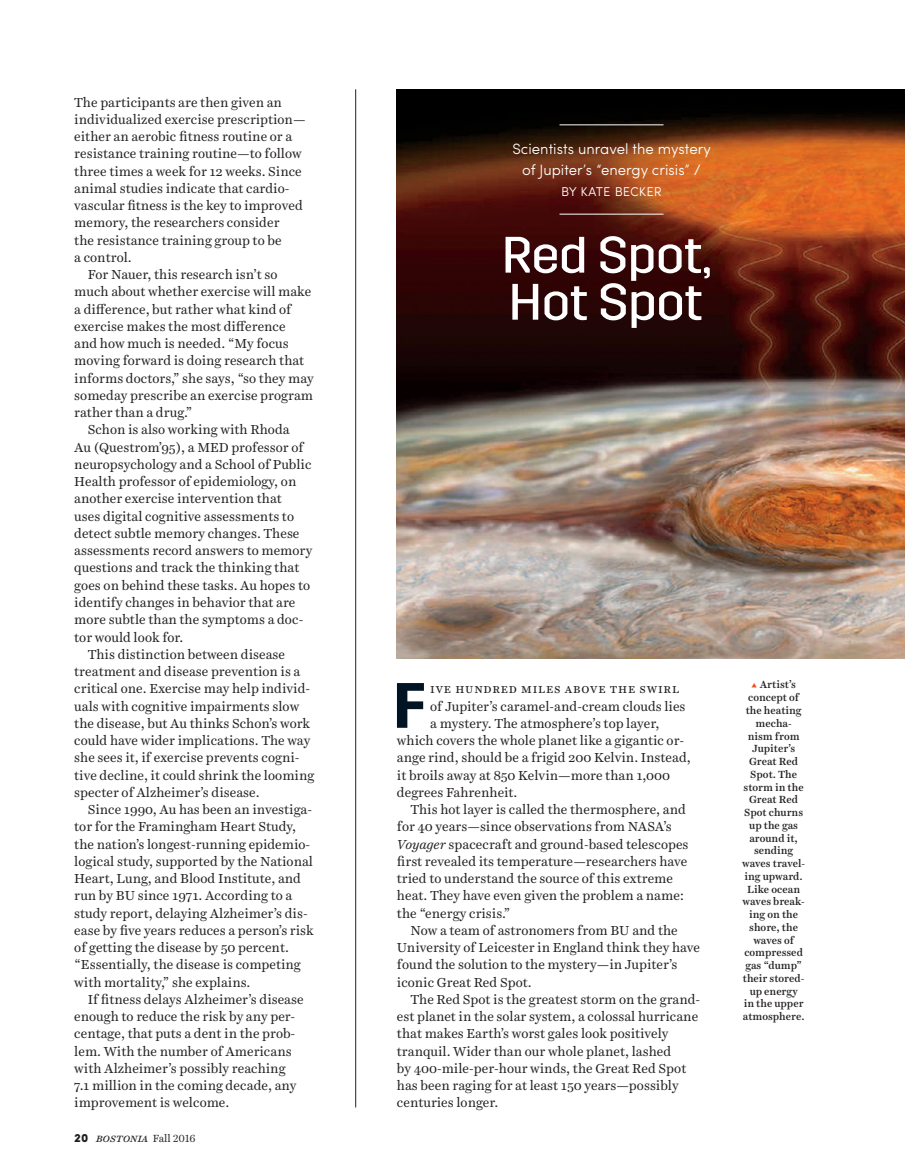
<style>
.page{position:relative;width:905px;height:1175px;background:#fff}
.page>*{position:absolute;margin:0;border:0;box-sizing:border-box;transform-origin:0 0}
.t1{font:600 63.9px "Trim";color:#001423}
.t2{font:51.15px/47.1px "Trim";color:#fff}
.t3{font:300 15px/21px "Sofia Pro";color:#fff;text-align:center}
.t4{font:13.2px "Harriet Text";color:#231f20}
.t5{font:13.2px "Harriet Text";letter-spacing:.06em;color:#231f20}
.t6{font:italic 12px "Harriet Text";color:#231f20}
.t7{font:500 10.5px/12.8px "Harriet Text";color:#231f20;text-align:center}
.s1{font-family:"Sofia Pro";font-weight:900;font-style:normal}
.s2{font-style:normal;font-size:10.5px}
.s3{font-style:italic}
.s4{color:#f04e23}
</style>
<div class="page">
<img style="left:397px;top:89px;width:507px;height:569px">
<hr style="left:559px;top:124px;width:104px;height:1px;background:#fff">
<hr style="left:559px;top:214px;width:104px;height:1px;background:#fff">
<hr style="left:355px;top:89px;width:1px;height:1018px;background:#231f20">
<p class="t4" style="left:74px;top:96px;width:209px">The participants are then given an</p>
<p class="t4" style="left:74px;top:113px;width:233px">individualized exercise prescription—</p>
<p class="t4" style="left:74px;top:131px;width:219px">either an aerobic fitness routine or a</p>
<p class="t4" style="left:74px;top:148px;width:229px">resistance training routine—to follow</p>
<p class="t4" style="left:74px;top:165px;width:229px">three times a week for 12 weeks. Since</p>
<p class="t4" style="left:74px;top:182px;width:217px">animal studies indicate that cardio-</p>
<p class="t4" style="left:74px;top:200px;width:230px">vascular fitness is the key to improved</p>
<p class="t4" style="left:74px;top:217px;width:207px">memory, the researchers consider</p>
<p class="t4" style="left:74px;top:234px;width:209px">the resistance training group to be</p>
<p class="t4" style="left:74px;top:251px;width:59px">a control.</p>
<p class="t4" style="left:88px;top:269px;width:191px">For Nauer, this research isn’t so</p>
<p class="t4" style="left:74px;top:286px;width:238px">much about whether exercise will make</p>
<p class="t4" style="left:74px;top:303px;width:219px">a difference, but rather what kind of</p>
<p class="t4" style="left:74px;top:320px;width:213px">exercise makes the most difference</p>
<p class="t4" style="left:74px;top:338px;width:216px">and how much is needed. “My focus</p>
<p class="t4" style="left:74px;top:355px;width:231px">moving forward is doing research that</p>
<p class="t4" style="left:74px;top:372px;width:241px">informs doctors,” she says, “so they may</p>
<p class="t4" style="left:74px;top:389px;width:240px">someday prescribe an exercise program</p>
<p class="t4" style="left:74px;top:407px;width:120px">rather than a drug.”</p>
<p class="t4" style="left:88px;top:424px;width:203px">Schon is also working with Rhoda</p>
<p class="t4" style="left:74px;top:441px;width:231px">Au (Questrom’95), a MED professor of</p>
<p class="t4" style="left:74px;top:458px;width:239px">neuropsychology and a School of Public</p>
<p class="t4" style="left:74px;top:476px;width:223px">Health professor of epidemiology, on</p>
<p class="t4" style="left:74px;top:493px;width:209px">another exercise intervention that</p>
<p class="t4" style="left:74px;top:510px;width:221px">uses digital cognitive assessments to</p>
<p class="t4" style="left:74px;top:527px;width:227px">detect subtle memory changes. These</p>
<p class="t4" style="left:74px;top:545px;width:240px">assessments record answers to memory</p>
<p class="t4" style="left:74px;top:562px;width:226px">questions and track the thinking that</p>
<p class="t4" style="left:74px;top:579px;width:237px">goes on behind these tasks. Au hopes to</p>
<p class="t4" style="left:74px;top:596px;width:223px">identify changes in behavior that are</p>
<p class="t4" style="left:74px;top:614px;width:230px">more subtle than the symptoms a doc-</p>
<p class="t4" style="left:74px;top:631px;width:111px">tor would look for.</p>
<p class="t4" style="left:88px;top:648px;width:199px">This distinction between disease</p>
<p class="t4" style="left:74px;top:665px;width:228px">treatment and disease prevention is a</p>
<p class="t4" style="left:74px;top:683px;width:237px">critical one. Exercise may help individ-</p>
<p class="t4" style="left:74px;top:700px;width:226px">uals with cognitive impairments slow</p>
<p class="t4" style="left:74px;top:717px;width:237px">the disease, but Au thinks Schon’s work</p>
<p class="t4" style="left:74px;top:734px;width:237px">could have wider implications. The way</p>
<p class="t4" style="left:74px;top:752px;width:227px">she sees it, if exercise prevents cogni-</p>
<p class="t4" style="left:74px;top:769px;width:241px">tive decline, it could shrink the looming</p>
<p class="t4" style="left:74px;top:786px;width:187px">specter of Alzheimer’s disease.</p>
<p class="t4" style="left:88px;top:803px;width:226px">Since 1990, Au has been an investiga-</p>
<p class="t4" style="left:74px;top:821px;width:223px">tor for the Framingham Heart Study,</p>
<p class="t4" style="left:74px;top:838px;width:237px">the nation’s longest-running epidemio-</p>
<p class="t4" style="left:74px;top:855px;width:240px">logical study, supported by the National</p>
<p class="t4" style="left:74px;top:872px;width:228px">Heart, Lung, and Blood Institute, and</p>
<p class="t4" style="left:74px;top:890px;width:219px">run by BU since 1971. According to a</p>
<p class="t4" style="left:74px;top:907px;width:235px">study report, delaying Alzheimer’s dis-</p>
<p class="t4" style="left:74px;top:924px;width:241px">ease by five years reduces a person’s risk</p>
<p class="t4" style="left:74px;top:941px;width:216px">of getting the disease by 50 percent.</p>
<p class="t4" style="left:74px;top:959px;width:228px">“Essentially, the disease is competing</p>
<p class="t4" style="left:74px;top:976px;width:178px">with mortality,” she explains.</p>
<p class="t4" style="left:88px;top:993px;width:217px">If fitness delays Alzheimer’s disease</p>
<p class="t4" style="left:74px;top:1010px;width:222px">enough to reduce the risk by any per-</p>
<p class="t4" style="left:74px;top:1028px;width:222px">centage, that puts a dent in the prob-</p>
<p class="t4" style="left:74px;top:1045px;width:219px">lem. With the number of Americans</p>
<p class="t4" style="left:74px;top:1062px;width:213px">with Alzheimer’s possibly reaching</p>
<p class="t4" style="left:74px;top:1079px;width:223px">7.1 million in the coming decade, any</p>
<p class="t4" style="left:74px;top:1097px;width:157px">improvement is welcome.</p>
<p class="t6" style="left:74px;top:1132px;width:123px"><span class="s1">20</span> BOSTONIA <span class="s2">Fall 2016</span></p>
<p class="t3" style="left:512px;top:138px;width:200px">Scientists unravel the mystery of Jupiter’s “energy crisis” /<br>BY KATE BECKER</p>
<h2 class="t2" style="left:502px;top:231px;width:211px">Red Spot,<br>Hot Spot</h2>
<h1 class="t1" style="left:393px;top:676px;width:35px">F</h1>
<p class="t5" style="left:430px;top:683px;width:250px">IVE HUNDRED MILES ABOVE THE SWIRL</p>
<p class="t4" style="left:430px;top:700px;width:257px">of Jupiter’s caramel-and-cream clouds lies</p>
<p class="t4" style="left:430px;top:717px;width:231px">a mystery. The atmosphere’s top layer,</p>
<p class="t4" style="left:397px;top:734px;width:288px">which covers the whole planet like a gigantic or-</p>
<p class="t4" style="left:397px;top:752px;width:295px">ange rind, should be a frigid 200 Kelvin. Instead,</p>
<p class="t4" style="left:397px;top:769px;width:275px">it broils away at 850 Kelvin—more than 1,000</p>
<p class="t4" style="left:397px;top:786px;width:122px">degrees Fahrenheit.</p>
<p class="t4" style="left:410px;top:803px;width:277px">This hot layer is called the thermosphere, and</p>
<p class="t4" style="left:397px;top:821px;width:276px">for 40 years—since observations from NASA’s</p>
<p class="t4" style="left:397px;top:838px;width:293px"><span class="s3">Voyager</span> spacecraft and ground-based telescopes</p>
<p class="t4" style="left:397px;top:855px;width:292px">first revealed its temperature—researchers have</p>
<p class="t4" style="left:397px;top:872px;width:278px">tried to understand the source of this extreme</p>
<p class="t4" style="left:397px;top:890px;width:289px">heat. They have even given the problem a name:</p>
<p class="t4" style="left:397px;top:907px;width:115px">the “energy crisis.”</p>
<p class="t4" style="left:410px;top:924px;width:269px">Now a team of astronomers from BU and the</p>
<p class="t4" style="left:397px;top:941px;width:305px">University of Leicester in England think they have</p>
<p class="t4" style="left:397px;top:959px;width:282px">found the solution to the mystery—in Jupiter’s</p>
<p class="t4" style="left:397px;top:976px;width:136px">iconic Great Red Spot.</p>
<p class="t4" style="left:410px;top:993px;width:291px">The Red Spot is the greatest storm on the grand-</p>
<p class="t4" style="left:397px;top:1010px;width:303px">est planet in the solar system, a colossal hurricane</p>
<p class="t4" style="left:397px;top:1028px;width:273px">that makes Earth’s worst gales look positively</p>
<p class="t4" style="left:397px;top:1045px;width:276px">tranquil. Wider than our whole planet, lashed</p>
<p class="t4" style="left:397px;top:1062px;width:291px">by 400-mile-per-hour winds, the Great Red Spot</p>
<p class="t4" style="left:397px;top:1079px;width:283px">has been raging for at least 150 years—possibly</p>
<p class="t4" style="left:397px;top:1097px;width:103px">centuries longer.</p>
<p class="t7" style="left:742px;top:679px;width:64px"><span class="s4">▲</span> Artist’s concept of the heating mecha&shy;nism from<br>Jupiter’s<br>Great Red<br>Spot. The storm in the<br>Great Red<br>Spot churns up the gas around it, sending waves travel&shy;ing upward.<br>Like ocean waves break&shy;ing on the shore, the waves of compressed gas “dump” their stored&shy;up energy<br>in the upper atmosphere.</p>
</div>
